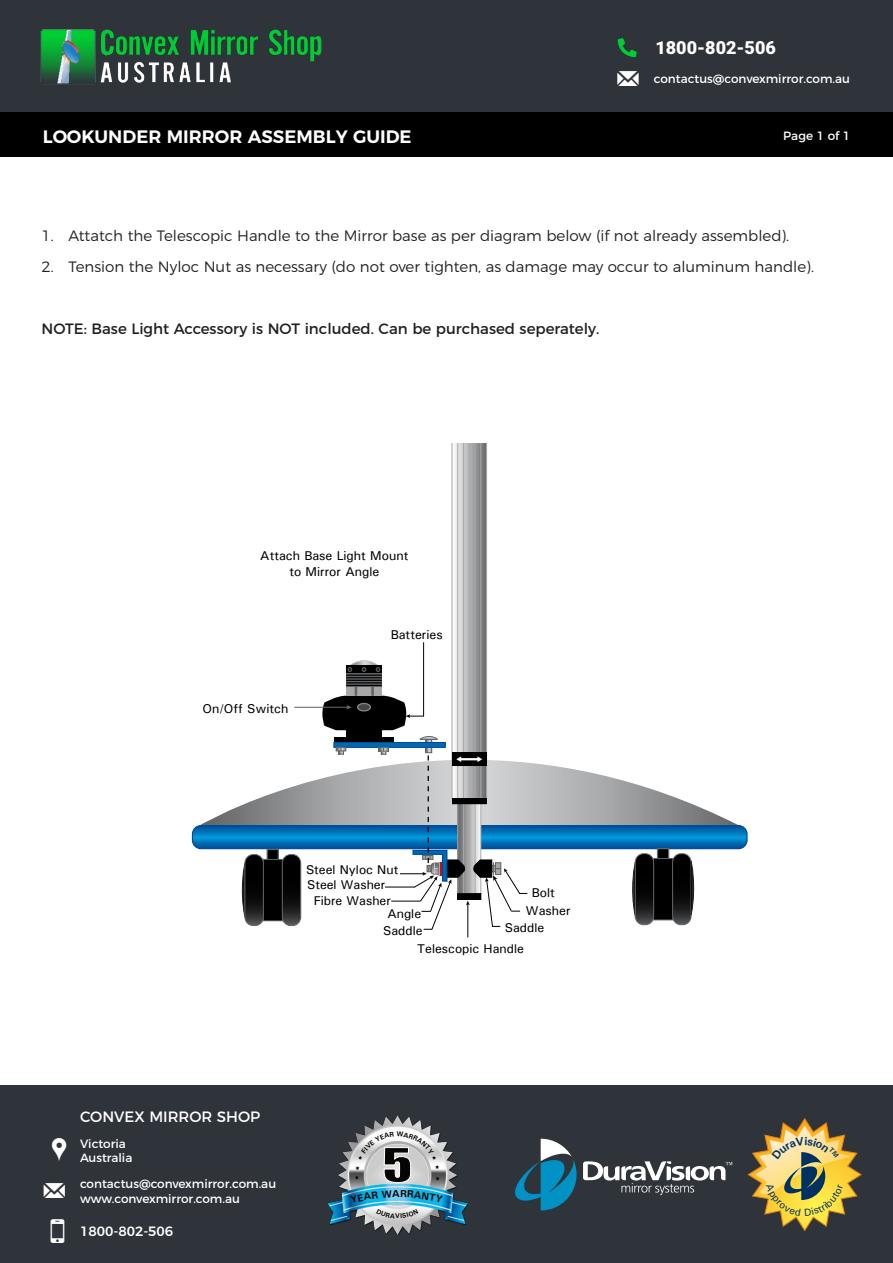
<style>
.page{position:relative;width:893px;height:1263px;background:#fff}
.page>*{position:absolute;margin:0;border:0;box-sizing:border-box;transform-origin:0 0}
.t1{font:43.35px "Impact";color:#050504;scale:1.29 1}
.t2{font:36px "Modern Pictograms";color:#fff}
.t3{font:33px "Modern Pictograms";color:#fff}
.t4{font:30px "Modern Pictograms";color:#fff}
.t5{font:600 18px "Montserrat";color:#fff}
.t6{font:900 18px "Roboto";color:#fff}
.t7{font:300 15px "Montserrat";color:#231f20}
.t8{font:15px "Montserrat";color:#231f20}
.t9{font:15px "Montserrat";color:#fff}
.t10{font:500 13.5px "Montserrat";color:#fff}
.t11{font:500 12.75px/21px "Univers";color:#000}
.t12{font:12px "Montserrat";color:#fff}
</style>
<div class="page">
<div style="left:0;top:111px;width:893px;height:46px;background:#000"></div>
<div style="left:0;top:0;width:893px;height:112px;background:#2f333a"></div>
<img style="left:40px;top:29px;width:282px;height:56px">
<svg style="left:618px;top:38px;width:19px;height:19px"></svg>
<div style="left:0;top:1085px;width:893px;height:178px;background:#2f333a"></div>
<img style="left:327px;top:1115px;width:140px;height:119px">
<svg style="left:515px;top:1139px;width:62px;height:71px"></svg>
<svg style="left:583px;top:1161px;width:150px;height:34px"></svg>
<svg style="left:455px;top:443px;width:30px;height:304px;background:#afb0b1"></svg>
<div style="left:452px;top:435px;width:35px;height:364px;border:1px solid #a6a7a9"></div>
<hr style="left:457px;top:435px;width:1px;height:364px;background:#a6a7a9">
<hr style="left:463px;top:435px;width:1px;height:364px;background:#a6a7a9">
<hr style="left:469px;top:435px;width:1px;height:364px;background:#a6a7a9">
<hr style="left:475px;top:435px;width:1px;height:364px;background:#a6a7a9">
<hr style="left:480px;top:435px;width:1px;height:364px;background:#a6a7a9">
<hr style="left:467px;top:904px;width:1px;height:33px;background:#000">
<div style="left:334px;top:737px;width:60px;height:5px;background:#000"></div>
<div style="left:425px;top:739px;width:7px;height:14px;border:1px solid #636466"></div>
<div style="left:334px;top:742px;width:111px;height:5px;background:#006ab1"></div>
<div style="left:333px;top:742px;width:113px;height:6px;border:1px solid #004a97"></div>
<svg style="left:346px;top:673px;width:36px;height:14px"></svg>
<hr style="left:346px;top:675px;width:36px;height:1px;background:#000">
<hr style="left:346px;top:677px;width:36px;height:1px;background:#000">
<hr style="left:346px;top:680px;width:36px;height:1px;background:#000">
<hr style="left:346px;top:682px;width:36px;height:1px;background:#000">
<hr style="left:346px;top:685px;width:36px;height:1px;background:#000">
<svg style="left:346px;top:665px;width:36px;height:8px"></svg>
<svg style="left:348px;top:660px;width:32px;height:12px"></svg>
<svg style="left:192px;top:747px;width:555px;height:183px"></svg>
<div style="left:443px;top:428px;width:49px;height:14px;background:#fff"></div>
<hr style="left:294px;top:707px;width:54px;height:1px;background:#636466">
<svg style="left:320px;top:687px;width:118px;height:53px"></svg>
<hr style="left:423px;top:642px;width:1px;height:74px;background:#000">
<svg style="left:747px;top:1118px;width:115px;height:113px"></svg>
<svg style="left:350px;top:1190px;width:93px;height:13px"></svg>
<svg style="left:355px;top:1131px;width:85px;height:52px;background:#d1d1d1"></svg>
<svg style="left:376px;top:1209px;width:42px;height:9px"></svg>
<p class="t6" style="left:655px;top:35px;width:122px">1800-802-506</p>
<p class="t4" style="left:615px;top:62px;width:29px">m</p>
<p class="t12" style="left:654px;top:69px;width:198px">contactus@convexmirror.com.au</p>
<p class="t5" style="left:43px;top:122px;width:370px">LOOKUNDER MIRROR ASSEMBLY GUIDE</p>
<p class="t12" style="left:783px;top:126px;width:69px">Page 1 of 1</p>
<p class="t7" style="left:41px;top:224px;width:749px">1. Attatch the Telescopic Handle to the Mirror base as per diagram below (if not already assembled).</p>
<p class="t7" style="left:41px;top:255px;width:774px">2. Tension the Nyloc Nut as necessary (do not over tighten, as damage may occur to aluminum handle).</p>
<p class="t8" style="left:41px;top:316px;width:559px">NOTE: Base Light Accessory is NOT included. Can be purchased seperately.</p>
<p class="t11" style="left:260px;top:548px;width:150px;line-height:15.3px;text-align:center">Attach Base Light Mount to Mirror Angle</p>
<p class="t11" style="left:202px;top:698px;width:87px">On/Off Switch</p>
<p class="t11" style="left:391px;top:624px;width:53px">Batteries</p>
<p class="t11" style="left:306px;top:858px;width:94px">Steel Nyloc Nut</p>
<p class="t11" style="left:307px;top:874px;width:80px">Steel Washer</p>
<p class="t11" style="left:383px;top:920px;width:41px">Saddle</p>
<p class="t11" style="left:532px;top:882px;width:25px">Bolt</p>
<p class="t11" style="left:417px;top:916px;width:129px;text-indent:88px">Saddle<br>Telescopic Handle</p>
<p class="t11" style="left:314px;top:890px;width:79px">Fibre Washer</p>
<p class="t11" style="left:526px;top:899px;width:46px">Washer</p>
<p class="t11" style="left:387px;top:903px;width:35px">Angle</p>
<p class="t9" style="left:80px;top:1104px;width:182px">CONVEX MIRROR SHOP</p>
<p class="t3" style="left:50px;top:1133px;width:19px">,</p>
<p class="t12" style="left:80px;top:1134px;width:47px">Victoria</p>
<p class="t12" style="left:80px;top:1148px;width:54px">Australia</p>
<p class="t4" style="left:41px;top:1174px;width:29px">m</p>
<p class="t12" style="left:80px;top:1174px;width:198px">contactus@convexmirror.com.au</p>
<p class="t12" style="left:80px;top:1189px;width:161px">www.convexmirror.com.au</p>
<p class="t2" style="left:47px;top:1214px;width:22px">O</p>
<p class="t10" style="left:80px;top:1220px;width:95px">1800-802-506</p>
<p class="t1" style="left:382px;top:1131px;width:25px">5</p>
</div>
